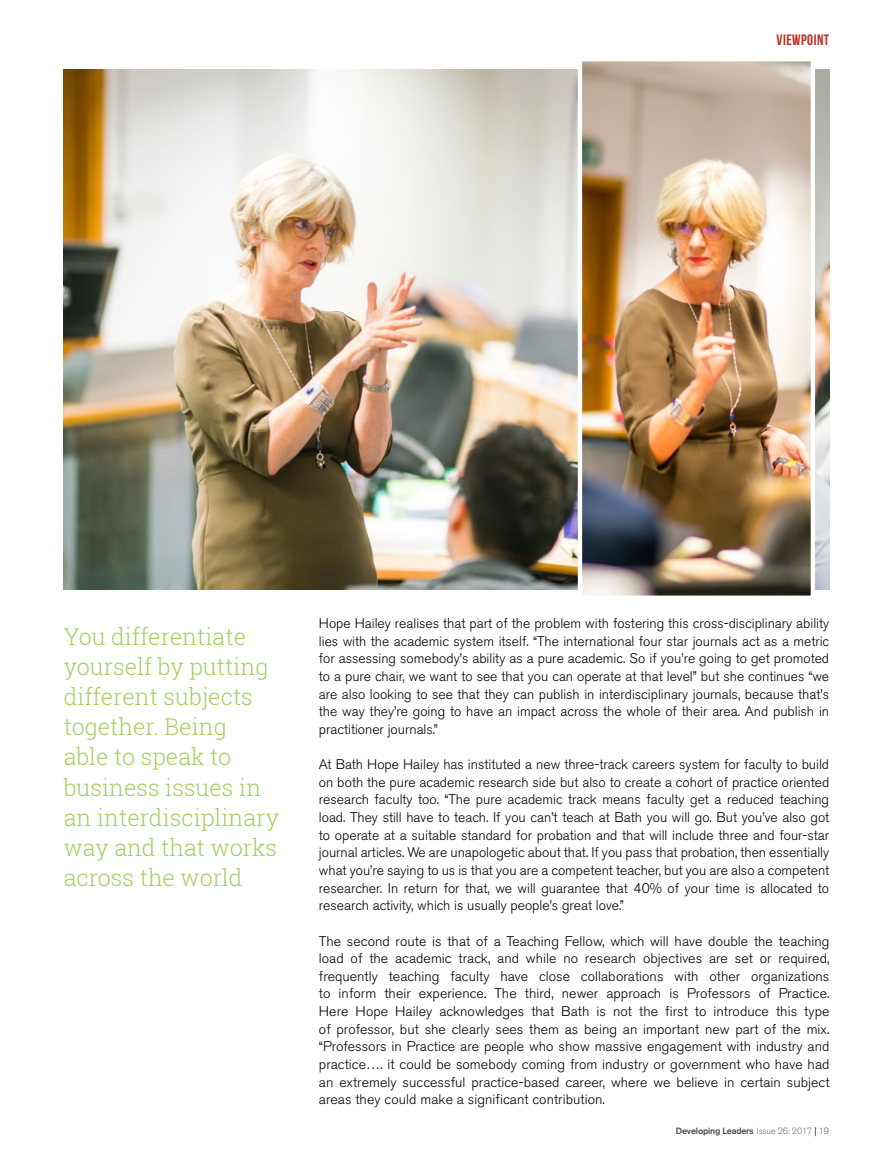
<style>
.page{position:relative;width:893px;height:1170px;background:#fff}
.page>*{position:absolute;margin:0;border:0;box-sizing:border-box;transform-origin:0 0}
.t1{font:300 23.1px/30px "Roboto Slab";color:#a3cf62}
.t2{font:700 15px "Bebas Neue";letter-spacing:.03em;color:#bc2d22}
.t3{font:300 13.8px/17.5px "Akzidenz Grotesk BE";color:#000;text-align:justify}
.t4{font:500 9px "Akzidenz Grotesk BE";letter-spacing:-.02em;color:#4d4d4f}
.s1{font-weight:300;color:#6d6e71}
.s2{font-family:"Bliss 2";font-weight:300;color:#000}
.s3{font-weight:300;color:#58595b}
</style>
<div class="page">
<img style="left:64px;top:69px;width:765px;height:520px">
<img style="left:583px;top:62px;width:227px;height:533px">
<div style="left:578px;top:57px;width:237px;height:543px;border:4px solid #fff"></div>
<p class="t2" style="left:776px;top:32px;width:54px">VIEWPOINT</p>
<h1 class="t1" style="left:64px;top:621px;width:217px">You differentiate yourself by putting different subjects together. Being<br>able to speak to business issues in an interdisciplinary way and that works across the world</h1>
<p class="t3" style="left:319px;top:615px;width:512px">Hope Hailey realises that part of the problem with fostering this cross-disciplinary ability lies with the academic system itself. “The international four star journals act as a metric for assessing somebody’s ability as a pure academic. So if you’re going to get promoted to a pure chair, we want to see that you can operate at that level” but she continues “we are also looking to see that they can publish in interdisciplinary journals, because that’s the way they’re going to have an impact across the whole of their area. And publish in practitioner journals.”</p>
<p class="t3" style="left:319px;top:755px;width:512px">At Bath Hope Hailey has instituted a new three-track careers system for faculty to build on both the pure academic research side but also to create a cohort of practice oriented research faculty too. “The pure academic track means faculty get a reduced teaching load. They still have to teach. If you can’t teach at Bath you will go. But you’ve also got to operate at a suitable standard for probation and that will include three and four-star journal articles. We are unapologetic about that. If you pass that probation, then essentially what you’re saying to us is that you are a competent teacher, but you are also a competent researcher. In return for that, we will guarantee that 40% of your time is allocated to research activity, which is usually people’s great love.”</p>
<p class="t3" style="left:319px;top:932px;width:512px">The second route is that of a Teaching Fellow, which will have double the teaching load of the academic track, and while no research objectives are set or required, frequently teaching faculty have close collaborations with other organizations to inform their experience. The third, newer approach is Professors of Practice.<br>Here Hope Hailey acknowledges that Bath is not the first to introduce this type of professor, but she clearly sees them as being an important new part of the mix. “Professors in Practice are people who show massive engagement with industry and practice…. it could be somebody coming from industry or government who have had an extremely successful practice-based career, where we believe in certain subject areas they could make a significant contribution.</p>
<p class="t4" style="left:676px;top:1125px;width:155px">Developing Leaders <span class="s1">Issue 26: 2017</span> <span class="s2">|</span> <span class="s3">19</span></p>
</div>
